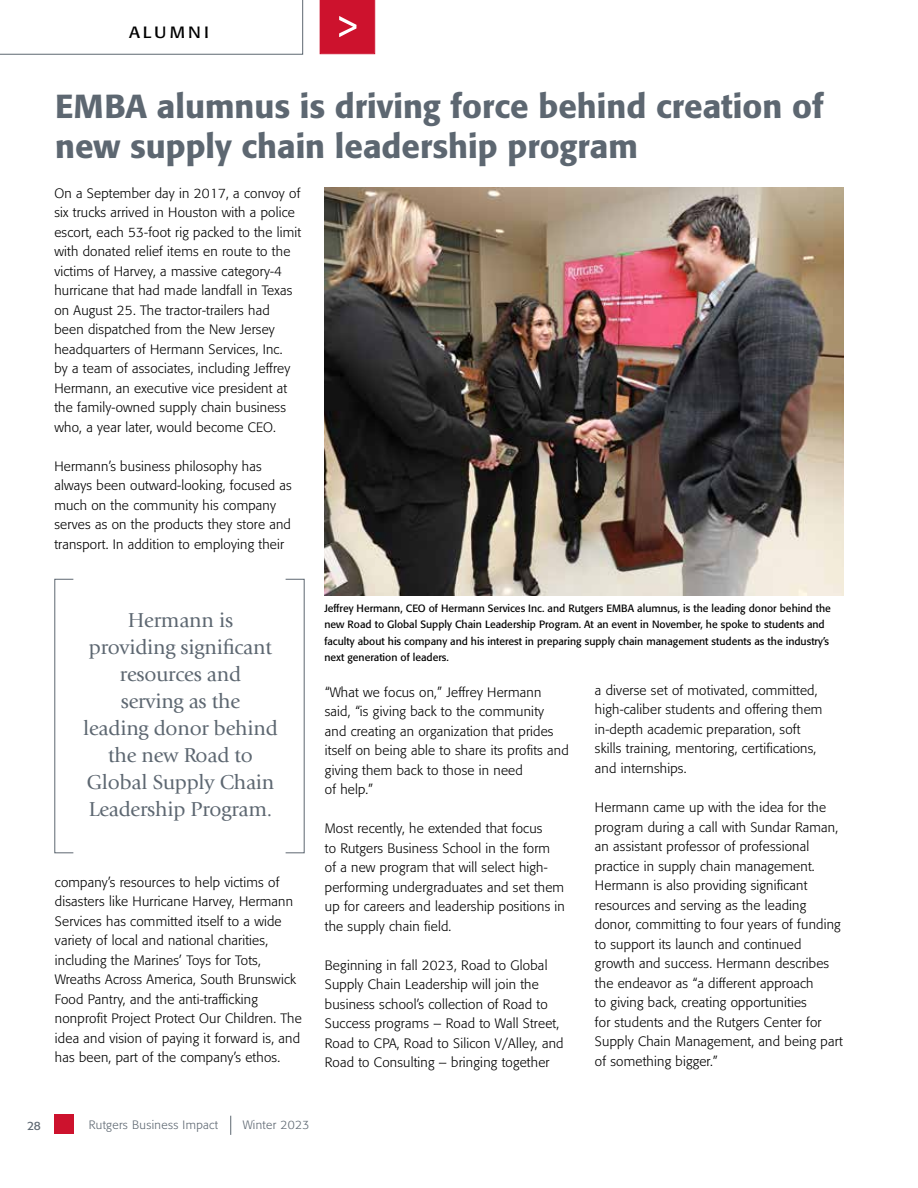
<style>
.page{position:relative;width:918px;height:1188px;background:#fff}
.page>*{position:absolute;margin:0;border:0;box-sizing:border-box;transform-origin:0 0}
.t1{font:500 33px/40.5px "Formata BQ";color:#5d6771}
.t2{font:21px/27px "Giovanni Std";letter-spacing:-.01em;color:#5d6771;text-align:center}
.t3{font:16.2px "Formata BQ";letter-spacing:.175em;color:#000;scale:1.11 1}
.t4{font:300 13.5px/19.5px "Formata BQ";letter-spacing:.015em;color:#000}
.t5{font:300 12px "Formata BQ";letter-spacing:.03em;color:#5d6771}
.t6{font:12px "Formata BQ";color:#5d6771}
.t7{font:10.5px/16.5px "Formata BQ";color:#000}
</style>
<div class="page">
<div style="left:54px;top:1114px;width:19px;height:19px;background:#cd122d"></div>
<svg style="left:230px;top:1116px;width:1px;height:19px"></svg>
<svg style="left:320px;top:0;width:55px;height:54px;background:#cf1c36"></svg>
<svg style="left:0;top:0;width:303px;height:55px"></svg>
<img style="left:325px;top:188px;width:518px;height:407px">
<div style="left:54px;top:579px;width:20px;height:274px;border:1px solid #5d6771"></div>
<div style="left:285px;top:579px;width:20px;height:274px;border:1px solid #5d6771"></div>
<p class="t3" style="left:129px;top:23px;width:74px">ALUMNI</p>
<h1 class="t1" style="left:55px;top:86px;width:770px">EMBA alumnus is driving force behind creation of new supply chain leadership program</h1>
<p class="t4" style="left:54px;top:183px;width:248px">On a September day in 2017, a convoy of six trucks arrived in Houston with a police escort, each 53-foot rig packed to the limit with donated relief items en route to the victims of Harvey, a massive category-4 hurricane that had made landfall in Texas on August 25. The tractor-trailers had been dispatched from the New Jersey headquarters of Hermann Services, Inc.<br>by a team of associates, including Jeffrey Hermann, an executive vice president at the family-owned supply chain business who, a year later, would become CEO.</p>
<p class="t4" style="left:54px;top:457px;width:239px">Hermann’s business philosophy has always been outward-looking, focused as much on the community his company serves as on the products they store and transport. In addition to employing their</p>
<h2 class="t2" style="left:83px;top:607px;width:196px">Hermann is providing significant resources and<br>serving as the<br>leading donor behind the new Road to<br>Global Supply Chain<br>Leadership Program.</h2>
<p class="t4" style="left:55px;top:873px;width:248px">company’s resources to help victims of disasters like Hurricane Harvey, Hermann Services has committed itself to a wide variety of local and national charities, including the Marines’ Toys for Tots, Wreaths Across America, South Brunswick Food Pantry, and the anti-trafficking nonprofit Project Protect Our Children. The idea and vision of paying it forward is, and has been, part of the company’s ethos.</p>
<p class="t7" style="left:324px;top:600px;width:508px">Jeffrey Hermann, CEO of Hermann Services Inc. and Rutgers EMBA alumnus, is the leading donor behind the new Road to Global Supply Chain Leadership Program. At an event in November, he spoke to students and faculty about his company and his interest in preparing supply chain management students as the industry’s next generation of leaders.</p>
<p class="t4" style="left:325px;top:682px;width:245px">“What we focus on,” Jeffrey Hermann said, “is giving back to the community and creating an organization that prides itself on being able to share its profits and giving them back to those in need<br>of help.”</p>
<p class="t4" style="left:325px;top:819px;width:242px">Most recently, he extended that focus<br>to Rutgers Business School in the form<br>of a new program that will select high&shy;performing undergraduates and set them up for careers and leadership positions in the supply chain field.</p>
<p class="t4" style="left:325px;top:956px;width:240px">Beginning in fall 2023, Road to Global Supply Chain Leadership will join the business school’s collection of Road to Success programs – Road to Wall Street, Road to CPA, Road to Silicon V/Alley, and Road to Consulting – bringing together</p>
<p class="t4" style="left:595px;top:681px;width:229px">a diverse set of motivated, committed, high-caliber students and offering them in-depth academic preparation, soft skills training, mentoring, certifications, and internships.</p>
<p class="t4" style="left:595px;top:798px;width:249px">Hermann came up with the idea for the program during a call with Sundar Raman, an assistant professor of professional practice in supply chain management.<br>Hermann is also providing significant resources and serving as the leading donor, committing to four years of funding to support its launch and continued growth and success. Hermann describes the endeavor as “a different approach<br>to giving back, creating opportunities<br>for students and the Rutgers Center for Supply Chain Management, and being part of something bigger.”</p>
<p class="t6" style="left:27px;top:1118px;width:15px">28</p>
<p class="t5" style="left:89px;top:1118px;width:131px">Rutgers Business Impact</p>
<p class="t5" style="left:243px;top:1118px;width:68px">Winter 2023</p>
</div>
